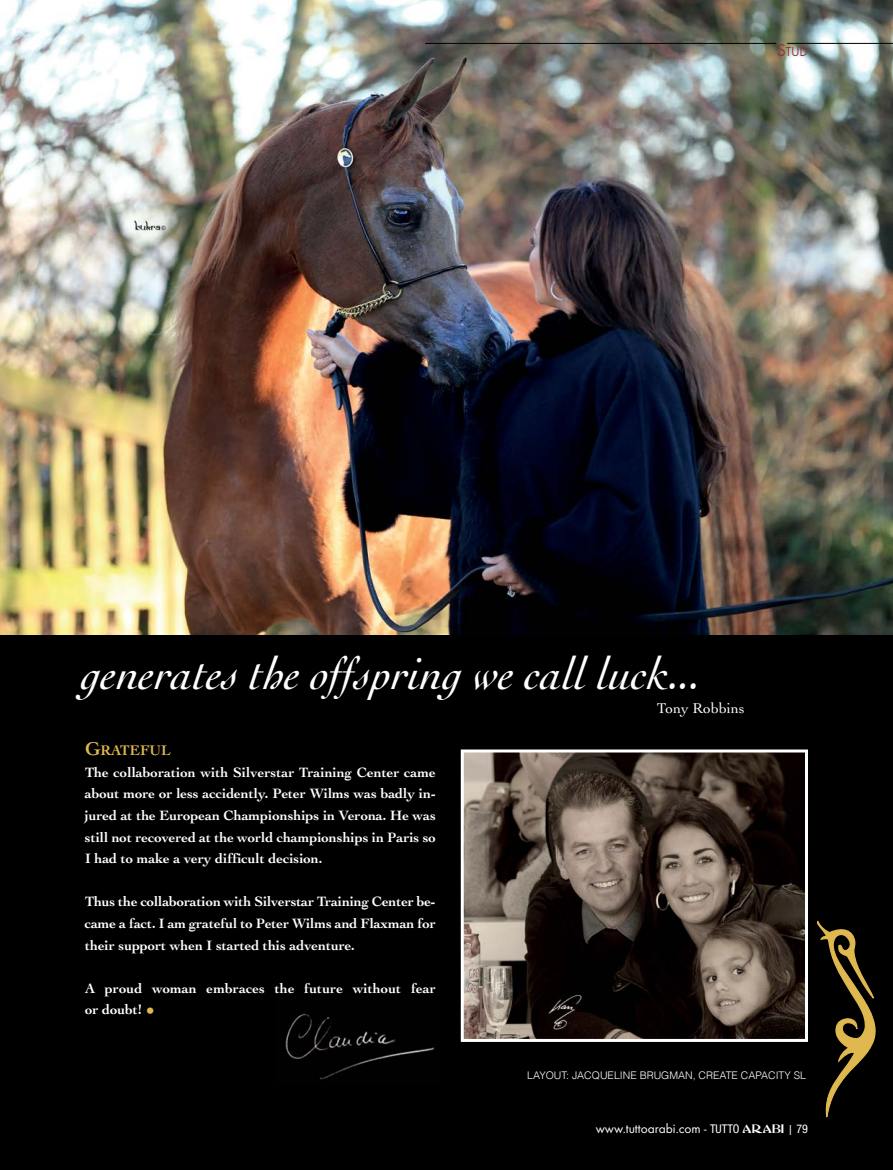
<style>
.page{position:relative;width:893px;height:1170px;background:#fff}
.page>*{position:absolute;margin:0;border:0;box-sizing:border-box;transform-origin:0 0}
.t1{font:italic 46.8px "Cochin";color:#fff}
.t2{font:15px "Cochin";color:#fff}
.t3{font:700 14.7px "Cochin";color:#dfb950}
.t4{font:700 14.25px/21.6px "Cochin";color:#fff;text-align:justify}
.t5{font:13.5px "Futura T";color:#fff}
.t6{font:13.5px "Futura T";color:#9f2d33}
.t7{font:300 10.5px "Helvetica";color:#fff}
.s1{font-size:18px}
.s2{font-size:19.5px}
.s3{font-size:19.5px;color:#dfb950}
.s4{font-family:"Helvetica Neue";font-stretch:condensed;font-size:12px}
.s5{font-family:"Abbess";font-size:12px}
.s6{font-size:12px}
</style>
<div class="page">
<div style="left:0;top:0;width:893px;height:1169px;background:#000"></div>
<img style="left:0;top:0;width:893px;height:634px">
<img style="left:465px;top:753px;width:339px;height:284px">
<div style="left:461px;top:749px;width:347px;height:292px;border:3px solid #fff"></div>
<svg style="left:817px;top:920px;width:59px;height:198px"></svg>
<img style="left:285px;top:1013px;width:150px;height:67px">
<hr style="left:787px;top:43px;width:106px;height:1px;background:#000">
<hr style="left:425px;top:43px;width:351px;height:1px;background:#000">
<p class="t6" style="left:777px;top:44px;width:33px"><span class="s1">S</span>TUD</p>
<h1 class="t1" style="left:82px;top:648px;width:621px">generates the offspring we call luck...</h1>
<p class="t2" style="left:657px;top:699px;width:89px">Tony Robbins</p>
<p class="t3" style="left:85px;top:741px;width:87px"><span class="s2">G</span>RATEFUL</p>
<p class="t4" style="left:85px;top:761px;width:352px">The collaboration with Silverstar Training Center came about more or less accidently. Peter Wilms was badly in&shy;jured at the European Championships in Verona. He was still not recovered at the world championships in Paris so I had to make a very difficult decision.</p>
<p class="t4" style="left:85px;top:890px;width:353px">Thus the collaboration with Silverstar Training Center be&shy;came a fact. I am grateful to Peter Wilms and Flaxman for their support when I started this adventure.</p>
<p class="t4" style="left:85px;top:977px;width:352px">A proud woman embraces the future without fear or doubt! <span class="s3">•</span></p>
<p class="t7" style="left:527px;top:1066px;width:280px">LAYOUT: JACQUELINE BRUGMAN, CREATE CAPACITY SL</p>
<p class="t5" style="left:596px;top:1120px;width:214px">www.tuttoarabi.com - <span class="s4">TUTTO</span> <span class="s5">ARABI</span> <span class="s6">|</span> <span class="s4">79</span></p>
</div>
